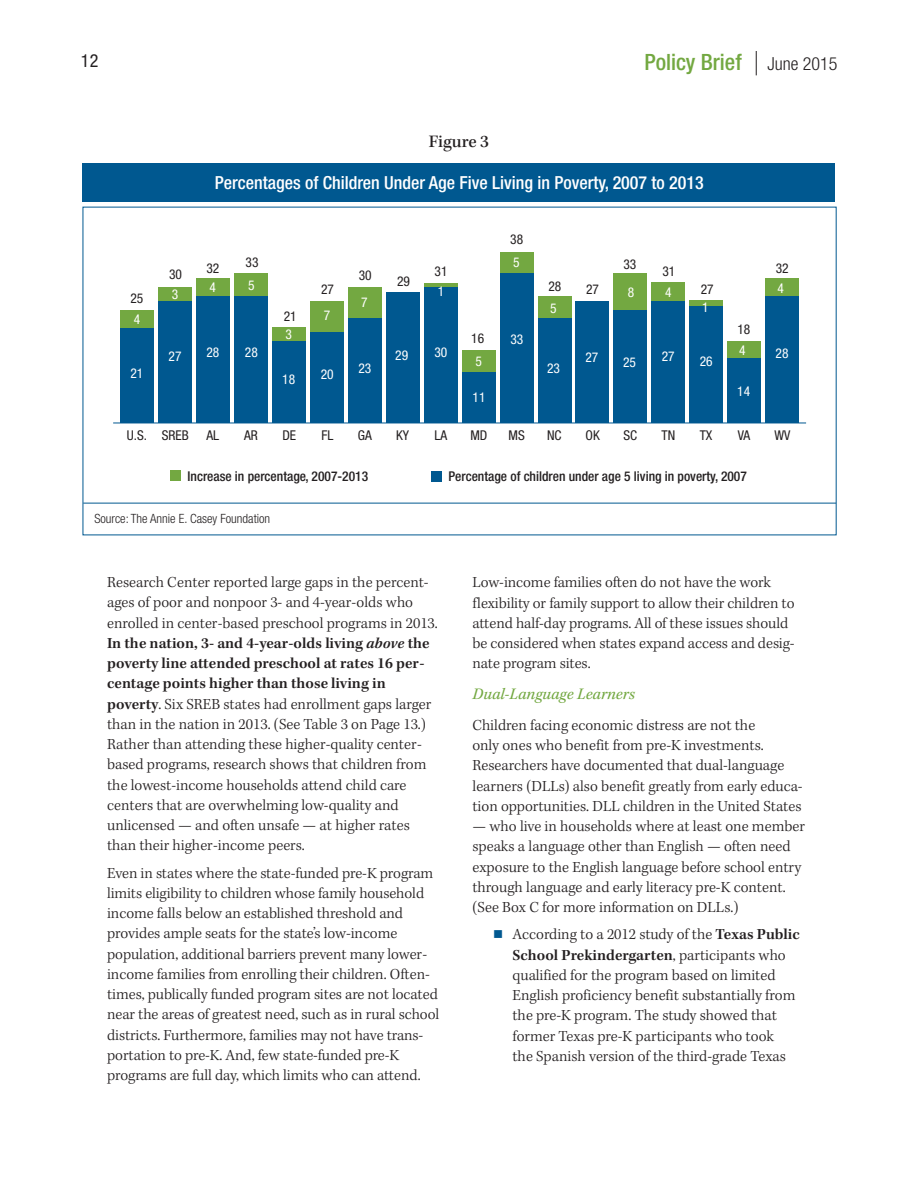
<style>
.page{position:relative;width:918px;height:1188px;background:#fff}
.page>*{position:absolute;margin:0;border:0;box-sizing:border-box;transform-origin:0 0}
.t1{font:500 condensed 22.5px "Helvetica Neue";color:#73a841}
.t2{font:500 condensed 18px "Helvetica Neue";color:#fff}
.t3{font:500 18px "Kepler Std";color:#231f20}
.t4{font:condensed 18px "Helvetica Neue";color:#231f20}
.t5{font:italic 16.5px "Kepler Std";color:#73a841}
.t6{font:300 15.75px/20.2px "Kepler Std";color:#231f20}
.t7{font:500 condensed 13.5px "Helvetica Neue";color:#231f20}
.t8{font:condensed 13.5px "Helvetica Neue";color:#231f20}
.t9{font:condensed 13.5px "Helvetica Neue";color:#fff}
.t10{font:300 condensed 12.75px "Helvetica Neue";color:#231f20}
.s1{font-weight:300;font-size:18px;color:#231f20}
.s2{font-weight:600}
.s3{font-weight:600;font-style:italic}
.s4{color:#005890}
</style>
<div class="page">
<svg style="left:756px;top:51px;width:1px;height:24px"></svg>
<div style="left:83px;top:163px;width:752px;height:39px;background:#005890"></div>
<hr style="left:83px;top:503px;width:753px;height:1px;background:#005890">
<div style="left:120px;top:310px;width:34px;height:113px;background:#73a841"></div>
<div style="left:120px;top:328px;width:34px;height:95px;background:#005890"></div>
<div style="left:158px;top:287px;width:34px;height:136px;background:#73a841"></div>
<div style="left:158px;top:302px;width:34px;height:121px;background:#005890"></div>
<div style="left:196px;top:279px;width:34px;height:144px;background:#73a841"></div>
<div style="left:196px;top:297px;width:34px;height:126px;background:#005890"></div>
<div style="left:234px;top:274px;width:34px;height:149px;background:#73a841"></div>
<div style="left:234px;top:297px;width:34px;height:126px;background:#005890"></div>
<div style="left:272px;top:328px;width:34px;height:95px;background:#73a841"></div>
<div style="left:272px;top:342px;width:34px;height:81px;background:#005890"></div>
<div style="left:311px;top:301px;width:33px;height:122px;background:#73a841"></div>
<div style="left:311px;top:332px;width:33px;height:91px;background:#005890"></div>
<div style="left:348px;top:288px;width:34px;height:135px;background:#73a841"></div>
<div style="left:348px;top:318px;width:34px;height:105px;background:#005890"></div>
<div style="left:386px;top:293px;width:34px;height:130px;background:#005890"></div>
<svg style="left:424px;top:283px;width:34px;height:5px"></svg>
<div style="left:424px;top:288px;width:34px;height:135px;background:#005890"></div>
<div style="left:462px;top:351px;width:34px;height:72px;background:#73a841"></div>
<div style="left:462px;top:372px;width:34px;height:51px;background:#005890"></div>
<div style="left:500px;top:252px;width:33px;height:171px;background:#73a841"></div>
<div style="left:500px;top:274px;width:33px;height:149px;background:#005890"></div>
<div style="left:538px;top:297px;width:33px;height:126px;background:#73a841"></div>
<div style="left:538px;top:318px;width:33px;height:105px;background:#005890"></div>
<div style="left:576px;top:301px;width:33px;height:122px;background:#005890"></div>
<div style="left:614px;top:273px;width:33px;height:150px;background:#73a841"></div>
<div style="left:614px;top:310px;width:33px;height:113px;background:#005890"></div>
<div style="left:651px;top:283px;width:34px;height:140px;background:#73a841"></div>
<div style="left:651px;top:302px;width:34px;height:121px;background:#005890"></div>
<div style="left:689px;top:301px;width:34px;height:122px;background:#73a841"></div>
<div style="left:689px;top:306px;width:34px;height:117px;background:#005890"></div>
<div style="left:727px;top:341px;width:34px;height:82px;background:#73a841"></div>
<div style="left:727px;top:359px;width:34px;height:64px;background:#005890"></div>
<div style="left:765px;top:279px;width:34px;height:144px;background:#73a841"></div>
<div style="left:765px;top:297px;width:34px;height:126px;background:#005890"></div>
<hr style="left:113px;top:423px;width:693px;height:1px;background:#005890">
<div style="left:170px;top:471px;width:11px;height:10px;background:#73a841"></div>
<div style="left:431px;top:471px;width:11px;height:10px;background:#005890"></div>
<p class="t4" style="left:81px;top:54px;width:19px">12</p>
<h1 class="t1" style="left:645px;top:54px;width:194px">Policy Brief <span class="s1">June 2015</span></h1>
<p class="t3" style="left:429px;top:135px;width:62px">Figure 3</p>
<p class="t2" style="left:215px;top:176px;width:490px">Percentages of Children Under Age Five Living in Poverty, 2007 to 2013</p>
<p class="t8" style="left:131px;top:293px;width:14px">25</p>
<p class="t9" style="left:134px;top:314px;width:8px">4</p>
<p class="t9" style="left:131px;top:368px;width:14px">21</p>
<p class="t8" style="left:169px;top:270px;width:14px">30</p>
<p class="t9" style="left:172px;top:290px;width:8px">3</p>
<p class="t9" style="left:169px;top:351px;width:14px">27</p>
<p class="t8" style="left:206px;top:263px;width:14px">32</p>
<p class="t9" style="left:210px;top:283px;width:8px">4</p>
<p class="t9" style="left:206px;top:348px;width:14px">28</p>
<p class="t8" style="left:246px;top:257px;width:14px">33</p>
<p class="t9" style="left:248px;top:280px;width:8px">5</p>
<p class="t9" style="left:245px;top:348px;width:14px">28</p>
<p class="t8" style="left:284px;top:311px;width:14px">21</p>
<p class="t9" style="left:286px;top:330px;width:8px">3</p>
<p class="t8" style="left:321px;top:284px;width:14px">27</p>
<p class="t9" style="left:324px;top:310px;width:8px">7</p>
<p class="t9" style="left:282px;top:374px;width:14px">18</p>
<p class="t9" style="left:321px;top:370px;width:14px">20</p>
<p class="t8" style="left:359px;top:270px;width:14px">30</p>
<p class="t9" style="left:361px;top:297px;width:8px">7</p>
<p class="t9" style="left:359px;top:364px;width:14px">23</p>
<p class="t8" style="left:397px;top:276px;width:14px">29</p>
<p class="t8" style="left:435px;top:267px;width:14px">31</p>
<p class="t9" style="left:438px;top:286px;width:8px">1</p>
<p class="t9" style="left:395px;top:350px;width:14px">29</p>
<p class="t9" style="left:434px;top:347px;width:14px">30</p>
<p class="t8" style="left:471px;top:334px;width:14px">16</p>
<p class="t9" style="left:476px;top:356px;width:8px">5</p>
<p class="t9" style="left:473px;top:392px;width:14px">11</p>
<p class="t8" style="left:510px;top:234px;width:14px">38</p>
<p class="t9" style="left:513px;top:257px;width:8px">5</p>
<p class="t9" style="left:511px;top:334px;width:14px">33</p>
<p class="t8" style="left:549px;top:281px;width:14px">28</p>
<p class="t8" style="left:586px;top:285px;width:14px">27</p>
<p class="t9" style="left:550px;top:303px;width:8px">5</p>
<p class="t9" style="left:547px;top:363px;width:14px">23</p>
<p class="t9" style="left:586px;top:352px;width:14px">27</p>
<p class="t8" style="left:624px;top:259px;width:14px">33</p>
<p class="t9" style="left:628px;top:287px;width:8px">8</p>
<p class="t9" style="left:623px;top:358px;width:14px">25</p>
<p class="t8" style="left:663px;top:266px;width:14px">31</p>
<p class="t8" style="left:776px;top:263px;width:14px">32</p>
<p class="t9" style="left:665px;top:287px;width:8px">4</p>
<p class="t8" style="left:701px;top:285px;width:14px">27</p>
<p class="t9" style="left:778px;top:283px;width:8px">4</p>
<p class="t9" style="left:702px;top:303px;width:8px">1</p>
<p class="t8" style="left:738px;top:324px;width:14px">18</p>
<p class="t9" style="left:662px;top:351px;width:14px">27</p>
<p class="t9" style="left:700px;top:356px;width:14px">26</p>
<p class="t9" style="left:739px;top:345px;width:8px">4</p>
<p class="t9" style="left:776px;top:349px;width:14px">28</p>
<p class="t9" style="left:737px;top:386px;width:14px">14</p>
<p class="t8" style="left:127px;top:430px;width:63px">U.S. SREB</p>
<p class="t8" style="left:206px;top:430px;width:14px">AL</p>
<p class="t8" style="left:244px;top:430px;width:15px">AR</p>
<p class="t8" style="left:282px;top:430px;width:15px">DE</p>
<p class="t8" style="left:321px;top:430px;width:13px">FL</p>
<p class="t8" style="left:358px;top:430px;width:15px">GA</p>
<p class="t8" style="left:396px;top:430px;width:14px">KY</p>
<p class="t8" style="left:434px;top:430px;width:14px">LA</p>
<p class="t8" style="left:470px;top:430px;width:19px">MD</p>
<p class="t8" style="left:509px;top:430px;width:18px">MS</p>
<p class="t8" style="left:547px;top:430px;width:16px">NC</p>
<p class="t8" style="left:586px;top:430px;width:16px">OK</p>
<p class="t8" style="left:624px;top:430px;width:15px">SC</p>
<p class="t8" style="left:661px;top:430px;width:15px">TN</p>
<p class="t8" style="left:700px;top:430px;width:14px">TX</p>
<p class="t8" style="left:738px;top:430px;width:14px">VA</p>
<p class="t8" style="left:774px;top:430px;width:17px">WV</p>
<p class="t7" style="left:188px;top:471px;width:182px">Increase in percentage, 2007-2013</p>
<p class="t7" style="left:449px;top:472px;width:300px">Percentage of children under age 5 living in poverty, 2007</p>
<p class="t10" style="left:94px;top:514px;width:177px">Source: The Annie E. Casey Foundation</p>
<p class="t6" style="left:107px;top:574px;width:332px">Research Center reported large gaps in the percent&shy;ages of poor and nonpoor 3- and 4-year-olds who enrolled in center-based preschool programs in 2013.<br><span class="s2">In the nation, 3- and 4-year-olds living</span> <span class="s3">above</span> <span class="s2">the poverty line attended preschool at rates 16 per&shy;centage points higher than those living in poverty</span>. Six SREB states had enrollment gaps larger than in the nation in 2013. (See Table 3 on Page 13.)<br>Rather than attending these higher-quality center&shy;based programs, research shows that children from the lowest-income households attend child care centers that are overwhelming low-quality and unlicensed — and often unsafe — at higher rates than their higher-income peers.</p>
<p class="t6" style="left:107px;top:864px;width:334px">Even in states where the state-funded pre-K program limits eligibility to children whose family household income falls below an established threshold and provides ample seats for the state’s low-income population, additional barriers prevent many lower&shy;income families from enrolling their children. Often&shy;times, publically funded program sites are not located near the areas of greatest need, such as in rural school districts. Furthermore, families may not have trans&shy;portation to pre-K. And, few state-funded pre-K programs are full day, which limits who can attend.</p>
<p class="t6" style="left:472px;top:574px;width:324px">Low-income families often do not have the work flexibility or family support to allow their children to attend half-day programs. All of these issues should be considered when states expand access and desig&shy;nate program sites.</p>
<p class="t5" style="left:472px;top:688px;width:164px">Dual-Language Learners</p>
<p class="t6" style="left:472px;top:716px;width:332px">Children facing economic distress are not the<br>only ones who benefit from pre-K investments.<br>Researchers have documented that dual-language learners (DLLs) also benefit greatly from early educa&shy;tion opportunities. DLL children in the United States</p>
<p class="t6" style="left:473px;top:818px;width:334px">— who live in households where at least one member speaks a language other than English — often need exposure to the English language before school entry through language and early literacy pre-K content. (See Box C for more information on DLLs.)</p>
<p class="t6" style="left:512px;top:926px;width:289px;text-indent:-19px"><span class="s4">■</span> According to a 2012 study of the <span class="s2">Texas Public School Prekindergarten</span>, participants who qualified for the program based on limited English proficiency benefit substantially from the pre-K program. The study showed that former Texas pre-K participants who took<br>the Spanish version of the third-grade Texas</p>
</div>
